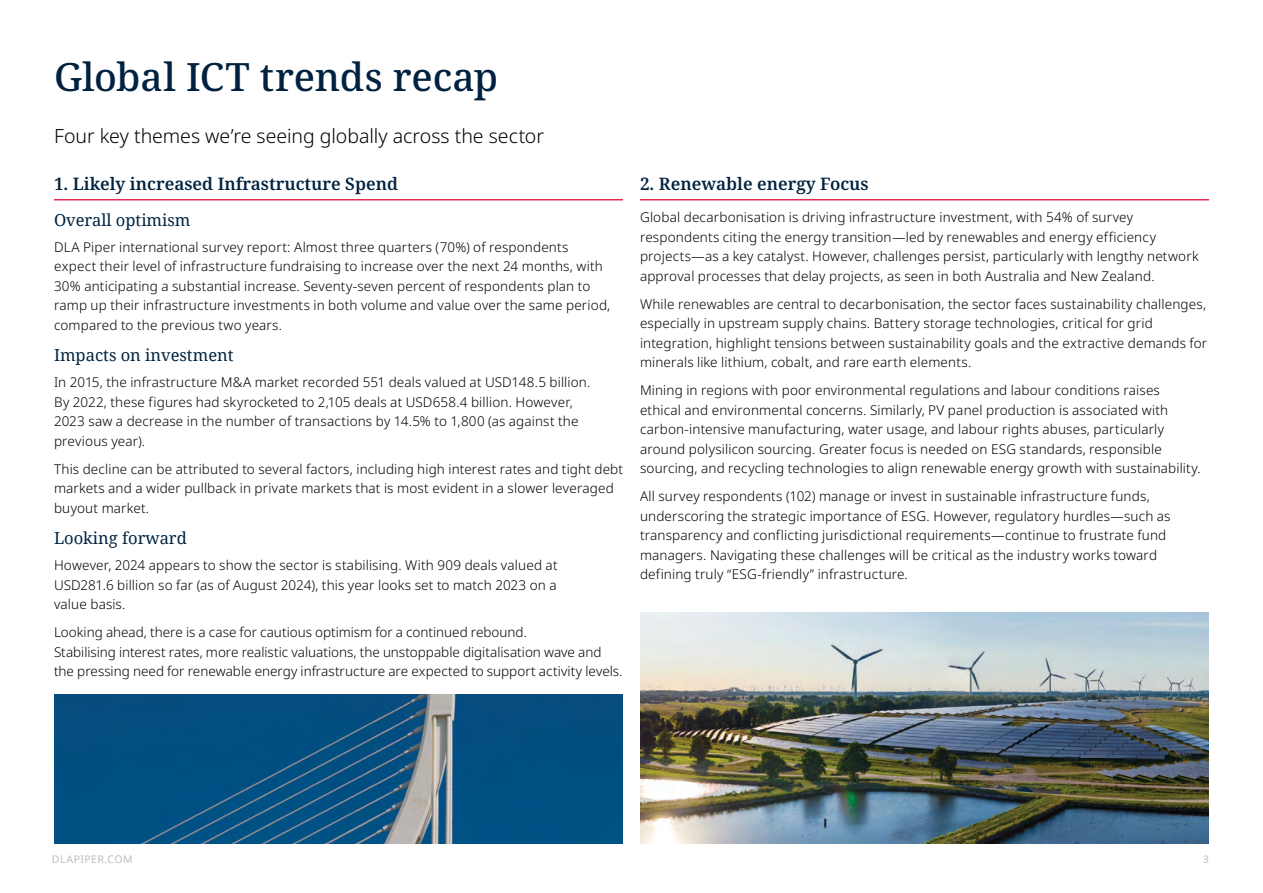
<style>
.page{position:relative;width:1263px;height:893px;background:#fff}
.page>*{position:absolute;margin:0;border:0;box-sizing:border-box;transform-origin:0 0}
.t1{font:500 39px "Noto Serif";letter-spacing:-.005em;color:#002240}
.t2{font:300 19.5px "Noto Sans";color:#000}
.t3{font:600 17.25px "Noto Serif";color:#002240}
.t4{font:16.5px "Noto Serif";color:#002240}
.t5{font:300 13.5px/19.5px "Noto Sans";letter-spacing:.01em;color:#000}
.t6{font:10.5px "Noto Sans";letter-spacing:.04em;color:#bebebe}
</style>
<div class="page">
<hr style="left:54px;top:199px;width:569px;height:1px;background:#e62a4f">
<hr style="left:640px;top:199px;width:569px;height:1px;background:#e62a4f">
<img style="left:54px;top:695px;width:569px;height:148px">
<img style="left:640px;top:612px;width:569px;height:231px">
<h1 class="t1" style="left:54px;top:50px;width:446px">Global ICT trends recap</h1>
<h2 class="t2" style="left:54px;top:122px;width:492px">Four key themes we’re seeing globally across the sector</h2>
<p class="t3" style="left:54px;top:172px;width:345px">1. Likely increased Infrastructure Spend</p>
<p class="t4" style="left:54px;top:209px;width:138px">Overall optimism</p>
<p class="t5" style="left:54px;top:237px;width:558px">DLA Piper international survey report: Almost three quarters (70%) of respondents expect their level of infrastructure fundraising to increase over the next 24 months, with 30% anticipating a substantial increase. Seventy-seven percent of respondents plan to ramp up their infrastructure investments in both volume and value over the same period, compared to the previous two years.</p>
<p class="t4" style="left:54px;top:344px;width:181px">Impacts on investment</p>
<p class="t5" style="left:54px;top:373px;width:538px">In 2015, the infrastructure M&amp;A market recorded 551 deals valued at USD148.5 billion.<br>By 2022, these figures had skyrocketed to 2,105 deals at USD658.4 billion. However, 2023 saw a decrease in the number of transactions by 14.5% to 1,800 (as against the previous year).</p>
<p class="t5" style="left:54px;top:459px;width:570px">This decline can be attributed to several factors, including high interest rates and tight debt markets and a wider pullback in private markets that is most evident in a slower leveraged buyout market.</p>
<p class="t4" style="left:54px;top:527px;width:134px">Looking forward</p>
<p class="t5" style="left:54px;top:556px;width:505px;text-align:justify">However, 2024 appears to show the sector is stabilising. With 909 deals valued at USD281.6 billion so far (as of August 2024), this year looks set to match 2023 on a value basis.</p>
<p class="t5" style="left:54px;top:623px;width:570px">Looking ahead, there is a case for cautious optimism for a continued rebound.<br>Stabilising interest rates, more realistic valuations, the unstoppable digitalisation wave and the pressing need for renewable energy infrastructure are expected to support activity levels.</p>
<p class="t3" style="left:640px;top:172px;width:230px">2. Renewable energy Focus</p>
<p class="t5" style="left:640px;top:208px;width:560px">Global decarbonisation is driving infrastructure investment, with 54% of survey respondents citing the energy transition—led by renewables and energy efficiency projects—as a key catalyst. However, challenges persist, particularly with lengthy network approval processes that delay projects, as seen in both Australia and New Zealand.</p>
<p class="t5" style="left:640px;top:294px;width:569px">While renewables are central to decarbonisation, the sector faces sustainability challenges, especially in upstream supply chains. Battery storage technologies, critical for grid integration, highlight tensions between sustainability goals and the extractive demands for minerals like lithium, cobalt, and rare earth elements.</p>
<p class="t5" style="left:640px;top:381px;width:562px">Mining in regions with poor environmental regulations and labour conditions raises ethical and environmental concerns. Similarly, PV panel production is associated with carbon‑intensive manufacturing, water usage, and labour rights abuses, particularly around polysilicon sourcing. Greater focus is needed on ESG standards, responsible sourcing, and recycling technologies to align renewable energy growth with sustainability.</p>
<p class="t5" style="left:640px;top:487px;width:532px">All survey respondents (102) manage or invest in sustainable infrastructure funds, underscoring the strategic importance of ESG. However, regulatory hurdles—such as transparency and conflicting jurisdictional requirements—continue to frustrate fund managers. Navigating these challenges will be critical as the industry works toward defining truly “ESG-friendly” infrastructure.</p>
<p class="t6" style="left:52px;top:852px;width:82px">DLAPIPER.COM</p>
<p class="t6" style="left:1203px;top:852px;width:7px">3</p>
</div>
